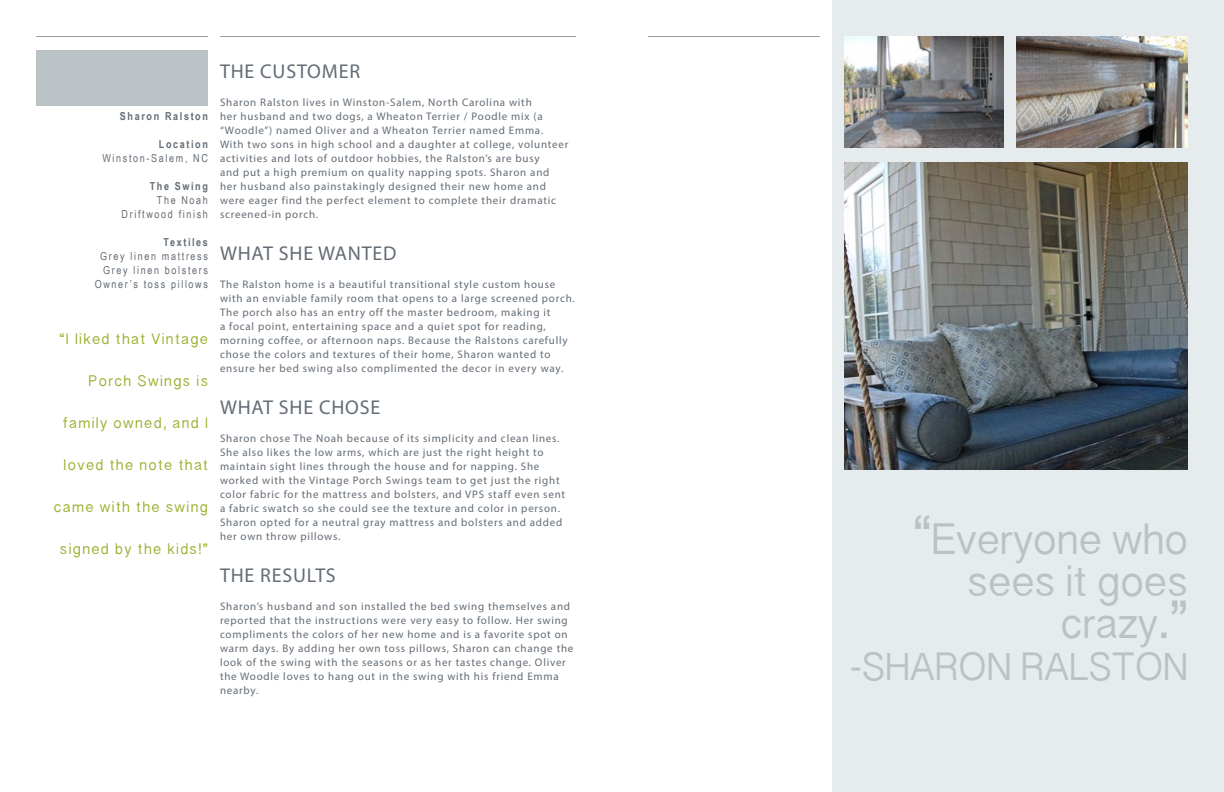
<style>
.page{position:relative;width:1224px;height:792px;background:#fff}
.page>*{position:absolute;margin:0;border:0;box-sizing:border-box;transform-origin:0 0}
.t1{font:40px/42px "Sinhala Sangam MN";color:#bbc2c6;text-align:right}
.t2{font:36px "Sinhala Sangam MN";color:#bbc2c6}
.t3{font:20px "Myriad Pro";letter-spacing:.04em;color:#636c75}
.t4{font:14px "Sinhala Sangam MN";letter-spacing:.1em;color:#96b02b}
.t5{font:11px/14px "Myriad Pro";letter-spacing:.07em;color:#636c75}
.t6{font:11px/14px "Arial Narrow";letter-spacing:.15em;color:#636c75;text-align:right}
.t7{font:700 11px "Arial Narrow";letter-spacing:.15em;color:#636c75}
.s1{font-size:50px}
</style>
<div class="page">
<hr style="left:36px;top:36px;width:172px;height:1px;background:#999b9c">
<hr style="left:648px;top:36px;width:172px;height:1px;background:#999b9c">
<hr style="left:220px;top:36px;width:356px;height:1px;background:#999b9c">
<div style="left:832px;top:0;width:392px;height:792px;background:#e6ebee"></div>
<img style="left:844px;top:36px;width:160px;height:112px">
<img style="left:844px;top:162px;width:344px;height:308px">
<div style="left:36px;top:50px;width:172px;height:56px;background:#bbc2c6"></div>
<img style="left:1016px;top:36px;width:172px;height:112px">
<p class="t7" style="left:120px;top:108px;width:90px">Sharon Ralston</p>
<p class="t7" style="left:159px;top:136px;width:51px">Location</p>
<p class="t6" style="left:102px;top:151px;width:107px">Winston-Salem, NC</p>
<p class="t7" style="left:150px;top:178px;width:60px">The Swing</p>
<p class="t6" style="left:122px;top:193px;width:88px">The Noah<br>Driftwood finish</p>
<p class="t7" style="left:164px;top:234px;width:46px">Textiles</p>
<p class="t6" style="left:95px;top:249px;width:115px">Grey linen mattress<br>Grey linen bolsters<br>Owner’s toss pillows</p>
<p class="t4" style="left:59px;top:328px;width:150px">“I liked that Vintage</p>
<p class="t4" style="left:89px;top:370px;width:121px">Porch Swings is</p>
<p class="t4" style="left:63px;top:412px;width:147px">family owned, and I</p>
<p class="t4" style="left:64px;top:454px;width:146px">loved the note that</p>
<p class="t4" style="left:54px;top:496px;width:156px">came with the swing</p>
<p class="t4" style="left:60px;top:538px;width:149px">signed by the kids!”</p>
<h3 class="t3" style="left:220px;top:59px;width:142px">THE CUSTOMER</h3>
<p class="t5" style="left:220px;top:95px;width:350px">Sharon Ralston lives in Winston-Salem, North Carolina with<br>her husband and two dogs, a Wheaton Terrier / Poodle mix (a “Woodle”) named Oliver and a Wheaton Terrier named Emma.<br>With two sons in high school and a daughter at college, volunteer activities and lots of outdoor hobbies, the Ralston’s are busy<br>and put a high premium on quality napping spots. Sharon and her husband also painstakingly designed their new home and were eager find the perfect element to complete their dramatic screened-in porch.</p>
<h3 class="t3" style="left:220px;top:241px;width:178px">WHAT SHE WANTED</h3>
<p class="t5" style="left:220px;top:277px;width:356px">The Ralston home is a beautiful transitional style custom house with an enviable family room that opens to a large screened porch.<br>The porch also has an entry off the master bedroom, making it<br>a focal point, entertaining space and a quiet spot for reading, morning coffee, or afternoon naps. Because the Ralstons carefully chose the colors and textures of their home, Sharon wanted to ensure her bed swing also complimented the decor in every way.</p>
<h3 class="t3" style="left:220px;top:395px;width:162px">WHAT SHE CHOSE</h3>
<p class="t5" style="left:220px;top:431px;width:347px">Sharon chose The Noah because of its simplicity and clean lines.<br>She also likes the low arms, which are just the right height to maintain sight lines through the house and for napping. She worked with the Vintage Porch Swings team to get just the right color fabric for the mattress and bolsters, and VPS staff even sent a fabric swatch so she could see the texture and color in person.<br>Sharon opted for a neutral gray mattress and bolsters and added her own throw pillows.</p>
<h3 class="t3" style="left:220px;top:563px;width:117px">THE RESULTS</h3>
<p class="t5" style="left:220px;top:599px;width:355px">Sharon’s husband and son installed the bed swing themselves and reported that the instructions were very easy to follow. Her swing compliments the colors of her new home and is a favorite spot on warm days. By adding her own toss pillows, Sharon can change the look of the swing with the seasons or as her tastes change. Oliver the Woodle loves to hang out in the swing with his friend Emma nearby.</p>
<h1 class="t1" style="left:912px;top:517px;width:278px"><span class="s1">“</span>Everyone who sees it goes crazy<span class="s1">.”</span></h1>
<h2 class="t2" style="left:849px;top:639px;width:340px">-SHARON RALSTON</h2>
</div>
